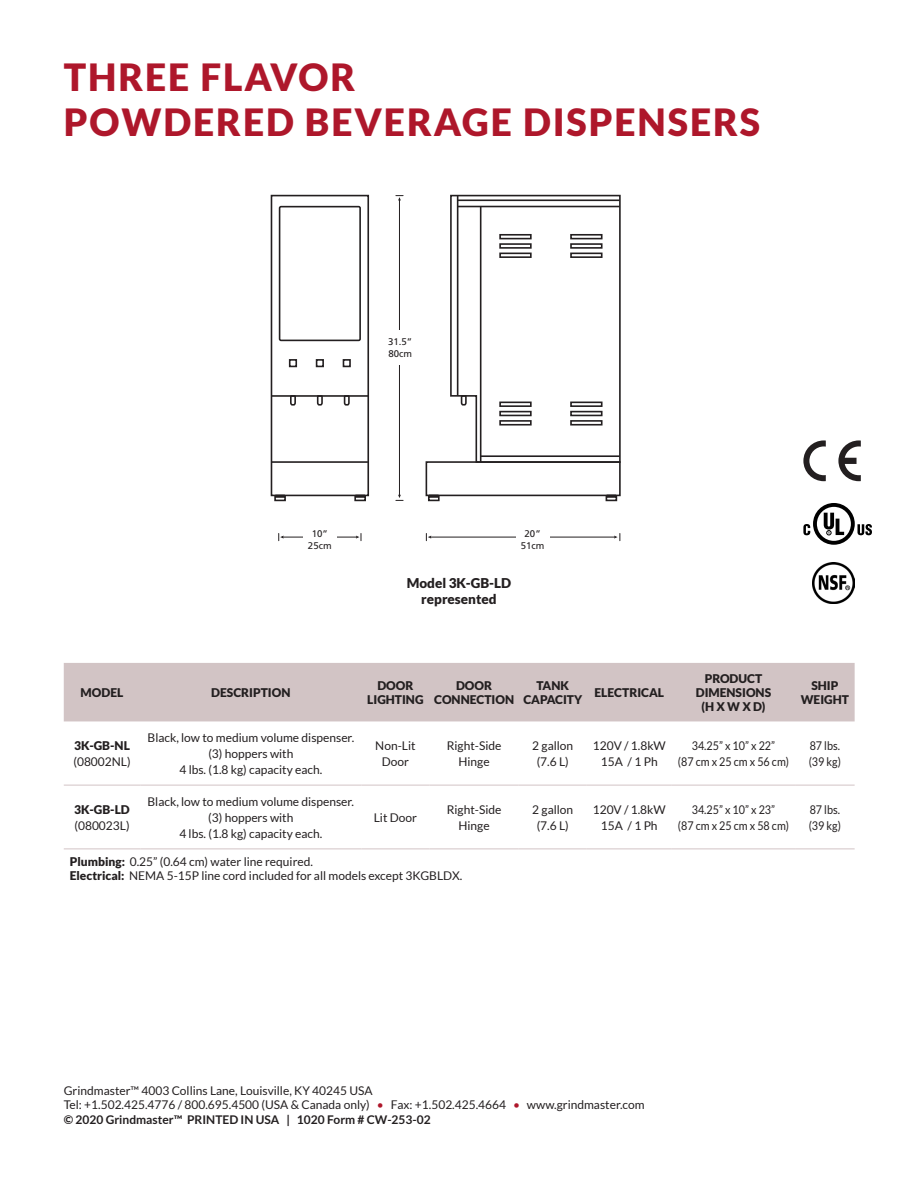
<style>
.page{position:relative;width:918px;height:1188px;background:#fff}
.page>*{position:absolute;margin:0;border:0;box-sizing:border-box;transform-origin:0 0}
.t1{font:900 37.5px/45px "Lato";letter-spacing:.05em;color:#ae172b}
.t2{font:900 13.5px/16.2px "Lato";color:#231f20;text-align:center}
.t3{font:12px/16.2px "Lato";color:#231f20;text-align:center}
.t4{font:900 12px/14.4px "Lato";color:#231f20;text-align:center}
.t5{font:12px/16.2px "Lato";color:#231f20;text-align:center;scale:.9 1}
.t6{font:9.75px/11.6px "Frutiger LT Std";color:#231f20;text-align:center}
.s1{font-weight:900}
.s2{color:#ae172b}
.s3{font-weight:700}
</style>
<div class="page">
<img style="left:812px;top:562px;width:43px;height:42px">
<svg style="left:803px;top:503px;width:69px;height:42px"></svg>
<svg style="left:803px;top:440px;width:23px;height:41px"></svg>
<svg style="left:838px;top:440px;width:23px;height:41px"></svg>
<div style="left:271px;top:195px;width:98px;height:301px;border:2px solid #231f20"></div>
<hr style="left:272px;top:395px;width:96px;height:2px;background:#231f20">
<hr style="left:272px;top:461px;width:96px;height:2px;background:#231f20">
<svg style="left:450px;top:194px;width:171px;height:267px"></svg>
<div style="left:279px;top:206px;width:82px;height:135px;border:2px solid #231f20"></div>
<hr style="left:458px;top:199px;width:162px;height:2px;background:#231f20">
<hr style="left:458px;top:206px;width:162px;height:1px;background:#231f20">
<hr style="left:480px;top:207px;width:1px;height:255px;background:#231f20">
<hr style="left:481px;top:455px;width:139px;height:2px;background:#231f20">
<div style="left:428px;top:496px;width:12px;height:5px;border:2px solid #231f20"></div>
<svg style="left:429px;top:496px;width:10px;height:2px"></svg>
<div style="left:606px;top:496px;width:11px;height:5px;border:2px solid #231f20"></div>
<svg style="left:607px;top:496px;width:9px;height:2px"></svg>
<hr style="left:399px;top:200px;width:1px;height:296px;background:#231f20">
<div style="left:382px;top:330px;width:34px;height:35px;background:#fff"></div>
<svg style="left:396px;top:195px;width:7px;height:6px"></svg>
<svg style="left:396px;top:495px;width:7px;height:6px"></svg>
<hr style="left:283px;top:537px;width:74px;height:1px;background:#231f20">
<svg style="left:278px;top:533px;width:6px;height:8px"></svg>
<svg style="left:356px;top:533px;width:6px;height:8px"></svg>
<div style="left:303px;top:522px;width:34px;height:35px;background:#fff"></div>
<hr style="left:430px;top:537px;width:185px;height:1px;background:#231f20">
<svg style="left:426px;top:533px;width:5px;height:8px"></svg>
<svg style="left:614px;top:533px;width:6px;height:8px"></svg>
<div style="left:516px;top:522px;width:34px;height:35px;background:#fff"></div>
<div style="left:274px;top:496px;width:12px;height:5px;border:2px solid #231f20"></div>
<svg style="left:275px;top:495px;width:10px;height:3px"></svg>
<div style="left:354px;top:496px;width:12px;height:5px;border:2px solid #231f20"></div>
<svg style="left:355px;top:495px;width:10px;height:3px"></svg>
<div style="left:289px;top:359px;width:8px;height:8px;border:2px solid #231f20"></div>
<svg style="left:289px;top:395px;width:8px;height:11px"></svg>
<div style="left:316px;top:359px;width:8px;height:8px;border:2px solid #231f20"></div>
<svg style="left:316px;top:395px;width:8px;height:11px"></svg>
<div style="left:343px;top:359px;width:8px;height:8px;border:2px solid #231f20"></div>
<svg style="left:342px;top:395px;width:9px;height:11px"></svg>
<svg style="left:459px;top:394px;width:9px;height:13px"></svg>
<div style="left:426px;top:461px;width:195px;height:35px;border:2px solid #231f20"></div>
<hr style="left:457px;top:196px;width:1px;height:200px;background:#231f20">
<div style="left:499px;top:234px;width:33px;height:5px;border:2px solid #231f20"></div>
<div style="left:570px;top:234px;width:33px;height:5px;border:2px solid #231f20"></div>
<div style="left:499px;top:243px;width:33px;height:6px;border:2px solid #231f20"></div>
<div style="left:570px;top:243px;width:33px;height:6px;border:2px solid #231f20"></div>
<div style="left:499px;top:253px;width:33px;height:5px;border:2px solid #231f20"></div>
<div style="left:570px;top:253px;width:33px;height:5px;border:2px solid #231f20"></div>
<div style="left:499px;top:402px;width:33px;height:5px;border:2px solid #231f20"></div>
<div style="left:570px;top:402px;width:33px;height:5px;border:2px solid #231f20"></div>
<div style="left:499px;top:411px;width:33px;height:5px;border:2px solid #231f20"></div>
<div style="left:570px;top:411px;width:33px;height:5px;border:2px solid #231f20"></div>
<div style="left:499px;top:420px;width:33px;height:6px;border:2px solid #231f20"></div>
<div style="left:570px;top:420px;width:33px;height:6px;border:2px solid #231f20"></div>
<div style="left:64px;top:663px;width:791px;height:58px;background:#d2c4c5"></div>
<hr style="left:64px;top:785px;width:76px;height:1px;background:#d2c4c5">
<hr style="left:140px;top:785px;width:221px;height:1px;background:#d2c4c5">
<hr style="left:361px;top:785px;width:68px;height:1px;background:#d2c4c5">
<hr style="left:429px;top:785px;width:90px;height:1px;background:#d2c4c5">
<hr style="left:519px;top:785px;width:68px;height:1px;background:#d2c4c5">
<hr style="left:587px;top:785px;width:85px;height:1px;background:#d2c4c5">
<hr style="left:672px;top:785px;width:123px;height:1px;background:#d2c4c5">
<hr style="left:795px;top:785px;width:60px;height:1px;background:#d2c4c5">
<hr style="left:64px;top:849px;width:76px;height:1px;background:#d2c4c5">
<hr style="left:140px;top:849px;width:221px;height:1px;background:#d2c4c5">
<hr style="left:361px;top:849px;width:68px;height:1px;background:#d2c4c5">
<hr style="left:429px;top:849px;width:90px;height:1px;background:#d2c4c5">
<hr style="left:519px;top:849px;width:68px;height:1px;background:#d2c4c5">
<hr style="left:587px;top:849px;width:85px;height:1px;background:#d2c4c5">
<hr style="left:672px;top:849px;width:123px;height:1px;background:#d2c4c5">
<hr style="left:795px;top:849px;width:60px;height:1px;background:#d2c4c5">
<h1 class="t1" style="left:64px;top:54px;width:698px">THREE FLAVOR<br>POWDERED BEVERAGE DISPENSERS</h1>
<p class="t6" style="left:388px;top:336px;width:26px;text-align:left">31.5”<br>80cm</p>
<p class="t6" style="left:308px;top:528px;width:25px">10”<br>25cm</p>
<p class="t6" style="left:521px;top:528px;width:25px">20”<br>51cm</p>
<p class="t2" style="left:407px;top:574px;width:106px">Model 3K-GB-LD represented</p>
<p class="t4" style="left:81px;top:685px;width:44px">MODEL</p>
<p class="t4" style="left:211px;top:685px;width:81px">DESCRIPTION</p>
<p class="t4" style="left:367px;top:678px;width:58px">DOOR<br>LIGHTING</p>
<p class="t4" style="left:434px;top:678px;width:81px">DOOR<br>CONNECTION</p>
<p class="t4" style="left:523px;top:678px;width:60px">TANK<br>CAPACITY</p>
<p class="t4" style="left:594px;top:685px;width:71px">ELECTRICAL</p>
<p class="t4" style="left:696px;top:671px;width:77px">PRODUCT<br>DIMENSIONS (H X W X D)</p>
<p class="t4" style="left:801px;top:678px;width:50px">SHIP<br>WEIGHT</p>
<p class="t4" style="left:74px;top:738px;width:57px">3K-GB-NL</p>
<p class="t3" style="left:73px;top:754px;width:59px">(08002NL)</p>
<p class="t3" style="left:148px;top:729px;width:208px">Black, low to medium volume dispenser. (3) hoppers with<br>4 lbs. (1.8 kg) capacity each.</p>
<p class="t3" style="left:375px;top:737px;width:42px">Non-Lit<br>Door</p>
<p class="t3" style="left:447px;top:737px;width:56px">Right-Side<br>Hinge</p>
<p class="t3" style="left:532px;top:737px;width:42px">2 gallon (7.6 L)</p>
<p class="t3" style="left:593px;top:737px;width:75px">120V / 1.8kW<br>15A / 1 Ph</p>
<p class="t5" style="left:678px;top:737px;width:125px">34.25” x 10” x 22”<br>(87 cm x 25 cm x 56 cm)</p>
<p class="t5" style="left:809px;top:737px;width:37px;text-align:left">87 lbs. (39 kg)</p>
<p class="t3" style="left:148px;top:793px;width:208px">Black, low to medium volume dispenser. (3) hoppers with<br>4 lbs. (1.8 kg) capacity each.</p>
<p class="t3" style="left:374px;top:809px;width:45px">Lit Door</p>
<p class="t3" style="left:447px;top:801px;width:56px">Right-Side<br>Hinge</p>
<p class="t3" style="left:532px;top:801px;width:42px">2 gallon (7.6 L)</p>
<p class="t3" style="left:593px;top:801px;width:75px">120V / 1.8kW<br>15A / 1 Ph</p>
<p class="t5" style="left:678px;top:801px;width:125px">34.25” x 10” x 23”<br>(87 cm x 25 cm x 58 cm)</p>
<p class="t5" style="left:809px;top:801px;width:37px;text-align:left">87 lbs. (39 kg)</p>
<p class="t3" style="left:70px;top:854px;width:394px;line-height:14.4px;text-align:left"><span class="s1">Plumbing:</span> 0.25” (0.64 cm) water line required.<br><span class="s1">Electrical:</span> NEMA 5-15P line cord included for all models except 3KGBLDX.</p>
<p class="t4" style="left:74px;top:802px;width:57px">3K-GB-LD</p>
<p class="t3" style="left:74px;top:817px;width:57px">(080023L)</p>
<p class="t3" style="left:64px;top:1083px;width:582px;line-height:14.7px;text-align:left">Grindmaster™ 4003 Collins Lane, Louisville, KY 40245 USA<br>Tel: +1.502.425.4776 / 800.695.4500 (USA &amp; Canada only) <span class="s2">•</span> Fax: +1.502.425.4664 <span class="s2">•</span> www.grindmaster.com <span class="s3">© 2020 Grindmaster™ PRINTED IN USA | 1020 Form # CW-253-02</span></p>
</div>
